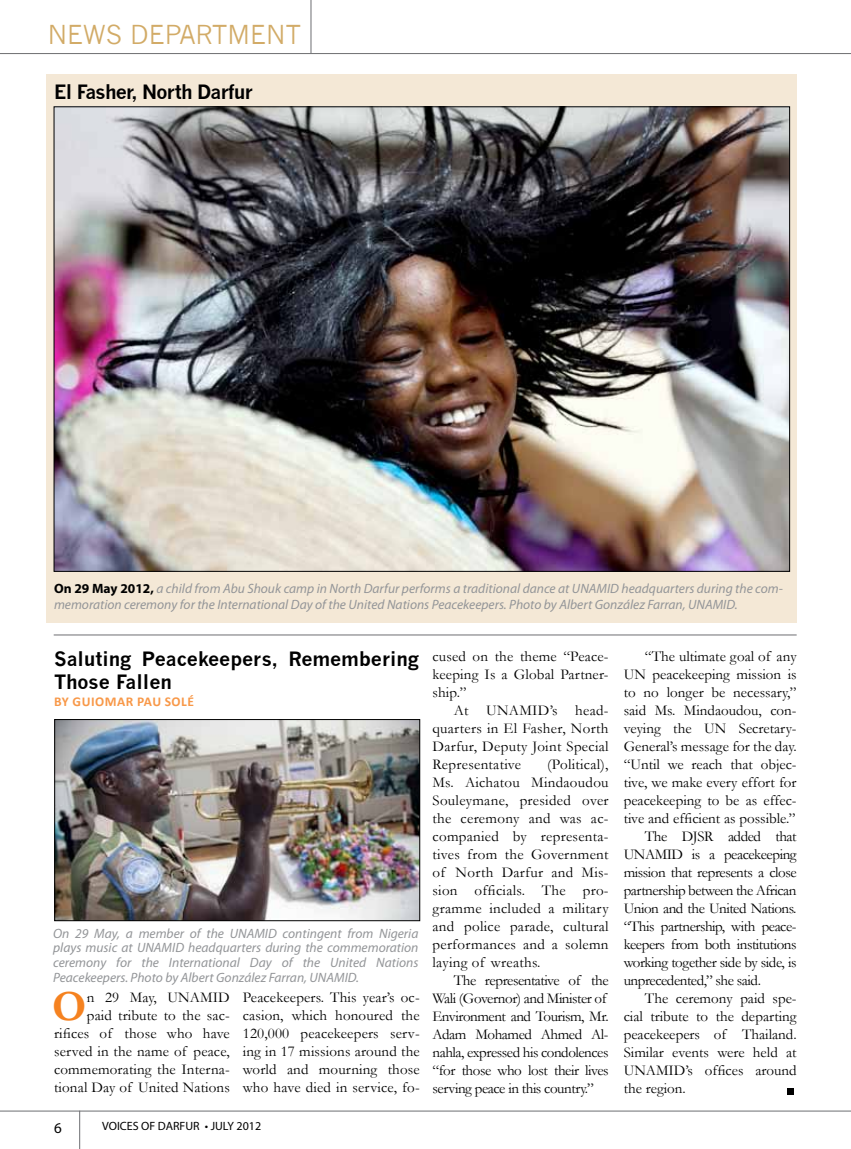
<style>
.page{position:relative;width:851px;height:1149px;background:#fff}
.page>*{position:absolute;margin:0;border:0;box-sizing:border-box;transform-origin:0 0}
.t1{font:700 43.35px "Garamond";color:#f58220}
.t2{font:25.5px "News Gothic";color:#d2ab67}
.t3{font:700 19.35px/23.1px "News Gothic";color:#000}
.t4{font:700 19.35px "News Gothic";letter-spacing:-.04em;color:#000}
.t5{font:15px/18px "Garamond";color:#000;text-align:justify}
.t6{font:15px/18px "Garamond";letter-spacing:-.03em;color:#000}
.t7{font:15px "Myriad Pro";color:#000}
.t8{font:italic 13.5px/14.9px "Myriad Pro";color:#939598}
.t9{font:700 13.5px "Calibri";letter-spacing:.04em;color:#f89848}
.t10{font:12px "Myriad Pro";color:#000}
.s1{font-weight:700;font-style:normal;color:#000}
</style>
<div class="page">
<hr style="left:0;top:1110px;width:850px;height:1px;background:#6d6e71">
<hr style="left:79px;top:1110px;width:1px;height:38px;background:#6d6e71">
<div style="left:47px;top:74px;width:749px;height:549px;background:#f4e8d6"></div>
<img style="left:56px;top:721px;width:362px;height:197px">
<div style="left:54px;top:719px;width:366px;height:201px;border:1px solid #000"></div>
<img style="left:56px;top:108px;width:731px;height:461px">
<hr style="left:54px;top:634px;width:742px;height:1px;background:#6d6e71">
<hr style="left:310px;top:0;width:1px;height:53px;background:#6d6e71">
<hr style="left:0;top:53px;width:850px;height:1px;background:#6d6e71">
<svg style="left:787px;top:1088px;width:5px;height:6px"></svg>
<h2 class="t2" style="left:48px;top:20px;width:255px">NEWS DEPARTMENT</h2>
<p class="t4" style="left:54px;top:80px;width:200px">El Fasher, North Darfur</p>
<p class="t8" style="left:54px;top:580px;width:730px;line-height:16.2px"><span class="s1">On 29 May 2012,</span> a child from Abu Shouk camp in North Darfur performs a traditional dance at UNAMID headquarters during the com&shy;memoration ceremony for the International Day of the United Nations Peacekeepers. Photo by Albert González Farran, UNAMID.</p>
<p class="t5" style="left:645px;top:646px;width:153px">“The ultimate goal of any</p>
<p class="t5" style="left:623px;top:664px;width:174px">UN peacekeeping mission is</p>
<p class="t5" style="left:623px;top:682px;width:174px">to no longer be necessary,”</p>
<p class="t5" style="left:623px;top:700px;width:174px">said Ms. Mindaoudou, con-</p>
<p class="t5" style="left:623px;top:718px;width:174px">veying the UN Secretary-</p>
<p class="t5" style="left:623px;top:736px;width:174px">General’s message for the day.</p>
<p class="t5" style="left:623px;top:754px;width:174px">“Until we reach that objec-</p>
<p class="t5" style="left:623px;top:772px;width:174px">tive, we make every effort for</p>
<p class="t5" style="left:623px;top:790px;width:174px">peacekeeping to be as effec-</p>
<p class="t5" style="left:623px;top:808px;width:173px">tive and efficient as possible.”</p>
<p class="t6" style="left:645px;top:826px;width:153px">The DJSR added that</p>
<p class="t6" style="left:623px;top:844px;width:174px">UNAMID is a peacekeeping</p>
<p class="t6" style="left:623px;top:862px;width:174px">mission that represents a close</p>
<p class="t6" style="left:623px;top:880px;width:174px">partnership between the African</p>
<p class="t6" style="left:623px;top:898px;width:174px">Union and the United Nations.</p>
<p class="t6" style="left:623px;top:916px;width:174px">“This partnership, with peace-</p>
<p class="t6" style="left:623px;top:934px;width:174px">keepers from both institutions</p>
<p class="t6" style="left:623px;top:952px;width:174px">working together side by side, is</p>
<p class="t6" style="left:623px;top:970px;width:139px">unprecedented,” she said.</p>
<p class="t5" style="left:645px;top:988px;width:153px">The ceremony paid spe-</p>
<p class="t5" style="left:623px;top:1006px;width:174px">cial tribute to the departing</p>
<p class="t5" style="left:623px;top:1024px;width:174px">peacekeepers of Thailand.</p>
<p class="t5" style="left:623px;top:1042px;width:174px">Similar events were held at</p>
<p class="t5" style="left:623px;top:1060px;width:174px">UNAMID’s offices around</p>
<p class="t5" style="left:623px;top:1078px;width:64px">the region.</p>
<p class="t3" style="left:54px;top:646px;width:366px">Saluting Peacekeepers, Remembering<br>Those Fallen</p>
<p class="t5" style="left:432px;top:646px;width:178px">cused on the theme “Peace&shy;keeping Is a Global Partner&shy;ship.”</p>
<p class="t5" style="left:432px;top:700px;width:177px;text-indent:21px">At UNAMID’s head&shy;quarters in El Fasher, North Darfur, Deputy Joint Special Representative</p>
<p class="t9" style="left:54px;top:692px;width:61px">BY GUIOMAR</p>
<p class="t9" style="left:137px;top:692px;width:59px">PAU SOLÉ</p>
<p class="t5" style="left:432px;top:754px;width:178px;text-indent:115px">(Political), Ms. Aichatou Mindaoudou Souleymane, presided over the ceremony and was ac&shy;companied by representa&shy;tives from the Government of North Darfur and Mis&shy;sion officials. The pro&shy;gramme included a military and police parade, cultural performances and a solemn laying of wreaths.</p>
<p class="t6" style="left:432px;top:970px;width:177px;text-indent:21px">The representative of the<br>Wali (Governor) and Minister of<br>Environment and Tourism, Mr.<br>Adam Mohamed Ahmed Al&shy;nahla, expressed his condolences “for those who lost their lives serving peace in this country.”</p>
<p class="t8" style="left:53px;top:925px;width:367px;text-align:justify">On 29 May, a member of the UNAMID contingent from Nigeria plays music at UNAMID headquarters during the commemoration ceremony for the International Day of the United Nations Peacekeepers. Photo by Albert González Farran, UNAMID.</p>
<h1 class="t1" style="left:52px;top:980px;width:36px">O</h1>
<p class="t5" style="left:54px;top:988px;width:177px;text-align:right">n 29 May, UNAMID<br>paid tribute to the sac&shy;rifices of those who have served in the name of peace, commemorating the Interna&shy;tional Day of United Nations</p>
<p class="t5" style="left:243px;top:988px;width:178px">Peacekeepers. This year’s oc&shy;casion, which honoured the 120,000 peacekeepers serv&shy;ing in 17 missions around the world and mourning those who have died in service, fo-</p>
<p class="t7" style="left:54px;top:1117px;width:9px">6</p>
<p class="t10" style="left:102px;top:1118px;width:161px">VOICES OF DARFUR • JULY 2012</p>
</div>
